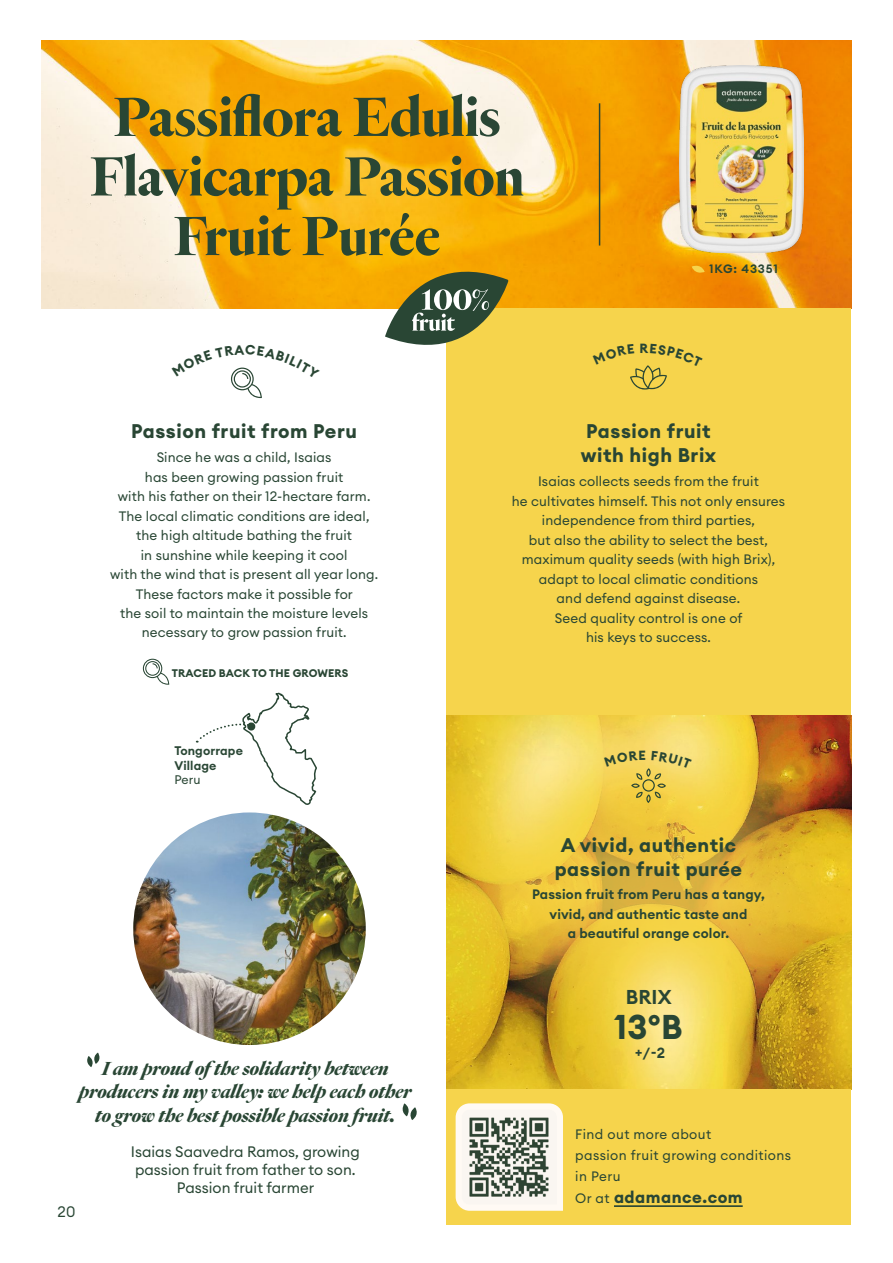
<style>
.page{position:relative;width:893px;height:1263px;background:#fff}
.page>*{position:absolute;margin:0;border:0;box-sizing:border-box;transform-origin:0 0}
.t1{font:700 57px/59.6px "Heldane Display";letter-spacing:.01em;color:#294634;text-align:center}
.t2{font:700 33.9px "Euclid Circular A";color:#294634}
.t3{font:600 19.8px "Euclid Circular A";color:#294634}
.t4{font:italic 700 19.5px/23.4px "Heldane Display";color:#294634;text-align:center}
.t5{font:700 19.5px/24px "Euclid Circular A";letter-spacing:.03em;color:#294634}
.t6{font:700 16.5px "Euclid Circular A";letter-spacing:.03em;color:#294634}
.t7{font:15px/18px "Euclid Circular A";color:#294634;text-align:center}
.t8{font:600 14.55px "Euclid Circular A";color:#294634}
.t9{font:13.5px/19.5px "Euclid Circular A";letter-spacing:.01em;color:#294634;text-align:center}
.t10{font:600 13.5px/19.5px "Euclid Circular A";letter-spacing:.01em;color:#294634;text-align:center}
.t11{font:13.5px/21px "Euclid Circular A";letter-spacing:.03em;color:#294634}
.t12{font:700 13.2px "Euclid Circular A";color:#294634}
.t13{font:600 12.3px/14.9px "Euclid Circular A";letter-spacing:.01em;color:#294634}
.t14{font:12.3px "Euclid Circular A";color:#294634}
.t15{font:600 12px "Euclid Circular A";letter-spacing:.07em;color:#294634}
.t16{font:700 10.95px "Euclid Circular A";letter-spacing:.01em;color:#294634}
.s1{font-weight:400;font-size:13.5px}
</style>
<div class="page">
<img style="left:42px;top:41px;width:809px;height:267px">
<div style="left:446px;top:308px;width:405px;height:407px;background:#f6d44c"></div>
<svg style="left:87px;top:1052px;width:13px;height:15px"></svg>
<svg style="left:402px;top:1103px;width:15px;height:17px"></svg>
<img style="left:446px;top:715px;width:405px;height:374px">
<div style="left:446px;top:1089px;width:405px;height:136px;background:#f6d44c"></div>
<hr style="left:614px;top:1205px;width:129px;height:2px;background:#294634">
<svg style="left:385px;top:261px;width:123px;height:84px"></svg>
<svg style="left:455px;top:1103px;width:108px;height:108px;background:#c1c3b7"></svg>
<div style="left:448px;top:752px;width:401px;height:274px;background:#f6d44c;opacity:.8"></div>
<img style="left:133px;top:812px;width:233px;height:233px;border-radius:116px">
<div style="left:684px;top:238px;width:129px;height:14px;background:#e77603;border-radius:50%"></div>
<img style="left:679px;top:66px;width:125px;height:186px">
<svg style="left:143px;top:659px;width:26px;height:26px"></svg>
<svg style="left:692px;top:266px;width:13px;height:7px"></svg>
<svg style="left:195px;top:692px;width:122px;height:113px"></svg>
<hr style="left:599px;top:103px;width:1px;height:143px;background:#294634">
<svg style="left:231px;top:367px;width:31px;height:31px"></svg>
<svg style="left:630px;top:365px;width:37px;height:24px"></svg>
<svg style="left:604px;top:750px;width:88px;height:53px;background:#edcf57"></svg>
<h1 class="t1" style="left:90px;top:88px;width:435px">Passiflora Edulis<br>Flavicarpa Passion<br>Fruit Purée</h1>
<p class="t12" style="left:640px;top:340px;width:10px">R</p>
<p class="t15" style="left:709px;top:261px;width:70px">1KG: 43351</p>
<h3 class="t5" style="left:131px;top:420px;width:228px">Passion fruit from Peru</h3>
<p class="t9" style="left:110px;top:447px;width:269px">Since he was a child, Isaias<br>has been growing passion fruit<br>with his father on their 12-hectare farm.<br>The local climatic conditions are ideal, the high altitude bathing the fruit<br>in sunshine while keeping it cool<br>with the wind that is present all year long.<br>These factors make it possible for<br>the soil to maintain the moisture levels necessary to grow passion fruit.</p>
<p class="t16" style="left:172px;top:666px;width:178px">TRACED BACK TO THE GROWERS</p>
<p class="t13" style="left:174px;top:743px;width:70px">Tongorrape<br>Village</p>
<p class="t14" style="left:174px;top:772px;width:28px">Peru</p>
<h3 class="t4" style="left:79px;top:1057px;width:334px">I am proud ofthe solidarity between producers in my valley: we help each other to grow the best possible passion fruit.</h3>
<p class="t7" style="left:131px;top:1142px;width:230px">Isaias Saavedra Ramos, growing passion fruit from father to son.<br>Passion fruit farmer</p>
<p class="t7" style="left:57px;top:1202px;width:20px">20</p>
<h3 class="t5" style="left:581px;top:420px;width:137px">Passion fruit with high Brix</h3>
<p class="t9" style="left:512px;top:471px;width:275px">Isaias collects seeds from the fruit<br>he cultivates himself. This not only ensures independence from third parties,<br>but also the ability to select the best, maximum quality seeds (with high Brix), adapt to local climatic conditions<br>and defend against disease.<br>Seed quality control is one of<br>his keys to success.</p>
<h3 class="t5" style="left:555px;top:833px;width:189px;text-align:center">A vivid, authentic passion fruit purée</h3>
<p class="t10" style="left:532px;top:885px;width:234px">Passion fruit from Peru has a tangy, vivid, and authentic taste and<br>a beautiful orange color.</p>
<h3 class="t3" style="left:626px;top:984px;width:47px">BRIX</h3>
<h2 class="t2" style="left:614px;top:1005px;width:70px">13°B</h2>
<p class="t8" style="left:635px;top:1043px;width:31px">+/-2</p>
<p class="t11" style="left:575px;top:1123px;width:217px">Find out more about<br>passion fruit growing conditions in Peru</p>
<p class="t6" style="left:575px;top:1186px;width:169px"><span class="s1">Or at</span> adamance.com</p>
</div>
